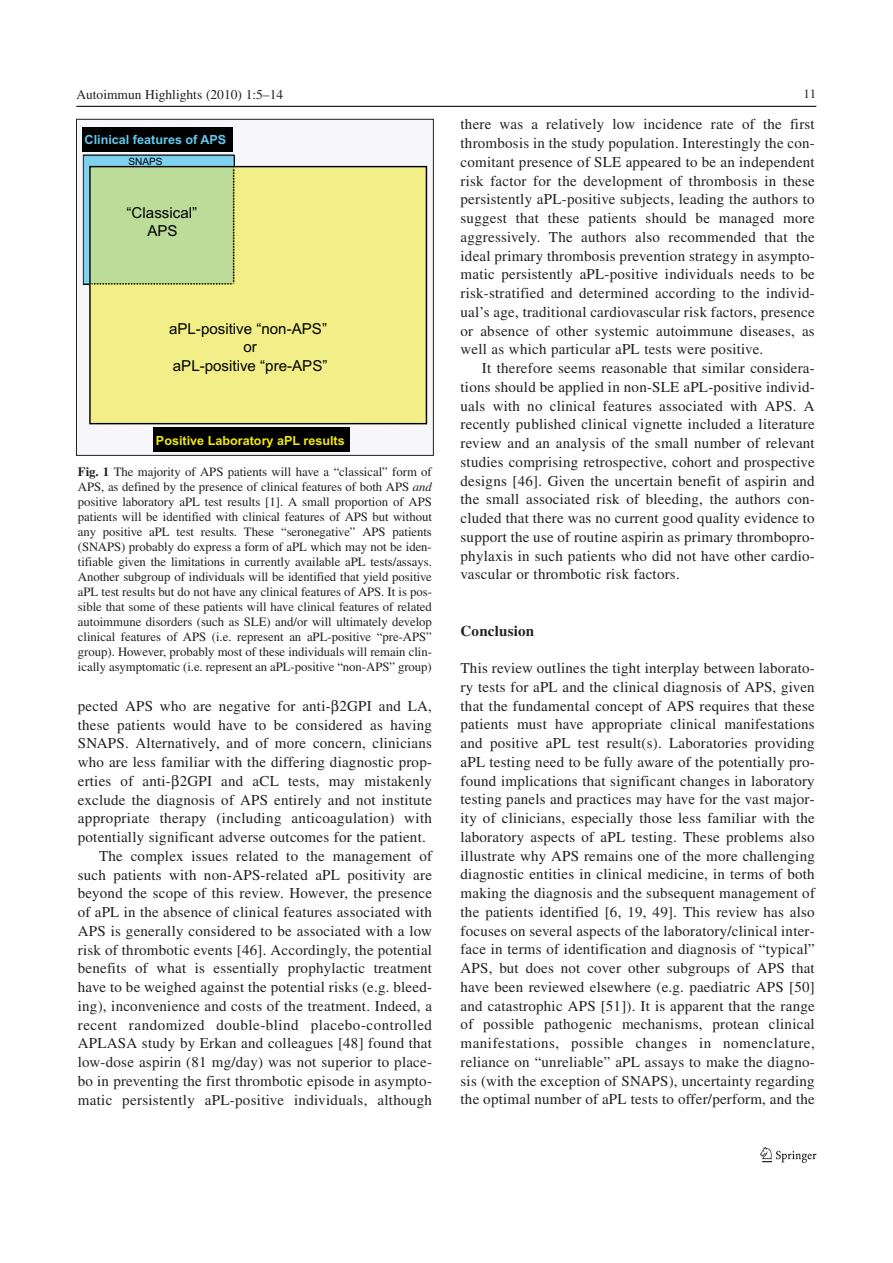
<style>
.page{position:relative;width:893px;height:1263px;background:#fff}
.page>*{position:absolute;margin:0;border:0;box-sizing:border-box;transform-origin:0 0}
.t1{font:15.15px/18.3px "Nljyrn Arial MT+T42+KDNQLH";color:#000;text-align:center}
.t2{font:15px/18.8px "Sqmpcv Times";letter-spacing:.015em;color:#231f20;text-align:justify}
.t3{font:15px "Sqmpcv Times";letter-spacing:.035em;color:#231f20}
.t4{font:700 15px "Jtmqqk Times";letter-spacing:.015em;color:#231f20}
.t5{font:13.5px "Sqmpcv Times";color:#231f20}
.t6{font:12.75px/15px "Sqmpcv Times";letter-spacing:-.005em;color:#231f20;text-align:justify}
.t7{font:12.6px "Mtghbw Arial Bold MT+T42+FOZEPD";color:#f0e90f}
.t8{font:12.6px "Mtghbw Arial Bold MT+T42+FOZEPD";color:#63c8ec}
.t9{font:10.05px "Nljyrn Arial MT+T42+KDNQLH";color:#000}
.s1{font-family:"Jtmqqk Times";font-weight:700}
.s2{font-family:"Xjqjcp Times";font-style:italic}
</style>
<div class="page">
<hr style="left:76px;top:106px;width:740px;height:1px;background:#231f20">
<img style="left:760px;top:1147px;width:57px;height:16px">
<div style="left:77px;top:119px;width:356px;height:336px;background:#f6f6fb"></div>
<img style="left:83px;top:155px;width:152px;height:11px">
<div style="left:83px;top:166px;width:342px;height:118px;background:#f3ef88"></div>
<div style="left:91px;top:284px;width:334px;height:138px;background:#f3ef88"></div>
<div style="left:89px;top:166px;width:338px;height:258px;border:1px solid #000"></div>
<div style="left:82px;top:127px;width:150px;height:25px;background:#000"></div>
<div style="left:154px;top:427px;width:196px;height:25px;background:#000"></div>
<div style="left:92px;top:168px;width:142px;height:117px;background:#bcdc99"></div>
<div style="left:76px;top:119px;width:357px;height:337px;border:1px solid #231f20"></div>
<p class="t5" style="left:76px;top:89px;width:208px">Autoimmun Highlights (2010) 1:5–14</p>
<p class="t6" style="left:803px;top:88px;width:14px">11</p>
<p class="t8" style="left:85px;top:135px;width:143px">Clinical features of APS</p>
<p class="t2" style="left:460px;top:116px;width:356px">there was a relatively low incidence rate of the first thrombosis in the study population. Interestingly the con&shy;comitant presence of SLE appeared to be an independent risk factor for the development of thrombosis in these persistently aPL-positive subjects, leading the authors to suggest that these patients should be managed more aggressively. The authors also recommended that the ideal primary thrombosis prevention strategy in asympto&shy;matic persistently aPL-positive individuals needs to be risk-stratified and determined according to the individ&shy;ual’s age, traditional cardiovascular risk factors, presence or absence of other systemic autoimmune diseases, as well as which particular aPL tests were positive.</p>
<p class="t2" style="left:460px;top:360px;width:356px;text-indent:21px">It therefore seems reasonable that similar considera&shy;tions should be applied in non-SLE aPL-positive individ&shy;uals with no clinical features associated with APS. A recently published clinical vignette included a literature review and an analysis of the small number of relevant studies comprising retrospective, cohort and prospective designs [46]. Given the uncertain benefit of aspirin and the small associated risk of bleeding, the authors con&shy;cluded that there was no current good quality evidence to support the use of routine aspirin as primary thrombopro&shy;phylaxis in such patients who did not have other cardio&shy;vascular or thrombotic risk factors.</p>
<p class="t9" style="left:128px;top:158px;width:36px">SNAPS</p>
<p class="t1" style="left:127px;top:205px;width:72px">“Classical”<br>APS</p>
<p class="t1" style="left:169px;top:321px;width:160px">aPL-positive “non-APS” or<br>aPL-positive “pre-APS”</p>
<p class="t7" style="left:156px;top:436px;width:190px">Positive Laboratory aPL results</p>
<p class="t6" style="left:78px;top:466px;width:355px"><span class="s1">Fig. 1</span> The majority of APS patients will have a “classical” form of APS, as defined by the presence of clinical features of both APS <span class="s2">and </span>positive laboratory aPL test results [1]. A small proportion of APS patients will be identified with clinical features of APS but without any positive aPL test results. These “seronegative” APS patients (SNAPS) probably do express a form of aPL which may not be iden&shy;tifiable given the limitations in currently available aPL tests/assays.<br>Another subgroup of individuals will be identified that yield positive aPL test results but do not have any clinical features of APS. It is pos&shy;sible that some of these patients will have clinical features of related autoimmune disorders (such as SLE) and/or will ultimately develop clinical features of APS (i.e. represent an aPL-positive “pre-APS” group). However, probably most of these individuals will remain clin&shy;ically asymptomatic (i.e. represent an aPL-positive “non-APS” group)</p>
<p class="t4" style="left:460px;top:625px;width:75px">Conclusion</p>
<p class="t2" style="left:460px;top:660px;width:356px">This review outlines the tight interplay between laborato&shy;ry tests for aPL and the clinical diagnosis of APS, given that the fundamental concept of APS requires that these patients must have appropriate clinical manifestations and positive aPL test result(s). Laboratories providing aPL testing need to be fully aware of the potentially pro&shy;found implications that significant changes in laboratory testing panels and practices may have for the vast major&shy;ity of clinicians, especially those less familiar with the laboratory aspects of aPL testing. These problems also illustrate why APS remains one of the more challenging diagnostic entities in clinical medicine, in terms of both making the diagnosis and the subsequent management of the patients identified [6, 19, 49]. This review has also focuses on several aspects of the laboratory/clinical inter&shy;face in terms of identification and diagnosis of “typical” APS, but does not cover other subgroups of APS that have been reviewed elsewhere (e.g. paediatric APS [50] and catastrophic APS [51]). It is apparent that the range of possible pathogenic mechanisms, protean clinical manifestations, possible changes in nomenclature, reliance on “unreliable” aPL assays to make the diagno&shy;sis (with the exception of SNAPS), uncertainty regarding the optimal number of aPL tests to offer/perform, and the</p>
<p class="t2" style="left:78px;top:698px;width:356px">pected APS who are negative for anti- 2GPI and LA,</p>
<p class="t2" style="left:78px;top:717px;width:356px">these patients would have to be considered as having</p>
<p class="t2" style="left:78px;top:735px;width:356px">SNAPS. Alternatively, and of more concern, clinicians</p>
<p class="t2" style="left:78px;top:754px;width:356px">who are less familiar with the differing diagnostic prop-</p>
<p class="t2" style="left:78px;top:773px;width:356px">erties of anti- 2GPI and aCL tests, may mistakenly</p>
<p class="t2" style="left:78px;top:792px;width:356px">exclude the diagnosis of APS entirely and not institute</p>
<p class="t2" style="left:78px;top:810px;width:356px">appropriate therapy (including anticoagulation) with</p>
<p class="t2" style="left:78px;top:829px;width:349px">potentially significant adverse outcomes for the patient.</p>
<p class="t2" style="left:99px;top:848px;width:334px">The complex issues related to the management of</p>
<p class="t2" style="left:78px;top:867px;width:356px">such patients with non-APS-related aPL positivity are</p>
<p class="t2" style="left:78px;top:885px;width:356px">beyond the scope of this review. However, the presence</p>
<p class="t2" style="left:78px;top:904px;width:356px">of aPL in the absence of clinical features associated with</p>
<p class="t2" style="left:78px;top:923px;width:356px">APS is generally considered to be associated with a low</p>
<p class="t2" style="left:78px;top:942px;width:356px">risk of thrombotic events [46]. Accordingly, the potential</p>
<p class="t2" style="left:78px;top:960px;width:356px">benefits of what is essentially prophylactic treatment</p>
<p class="t2" style="left:78px;top:979px;width:356px">have to be weighed against the potential risks (e.g. bleed-</p>
<p class="t2" style="left:78px;top:998px;width:356px">ing), inconvenience and costs of the treatment. Indeed, a</p>
<p class="t3" style="left:78px;top:1019px;width:356px">recent randomized double-blind placebo-controlled</p>
<p class="t2" style="left:78px;top:1035px;width:356px">APLASA study by Erkan and colleagues [48] found that</p>
<p class="t2" style="left:78px;top:1054px;width:356px">low-dose aspirin (81 mg/day) was not superior to place-</p>
<p class="t2" style="left:78px;top:1073px;width:356px">bo in preventing the first thrombotic episode in asympto-</p>
<p class="t2" style="left:78px;top:1092px;width:356px">matic persistently aPL-positive individuals, although</p>
</div>
